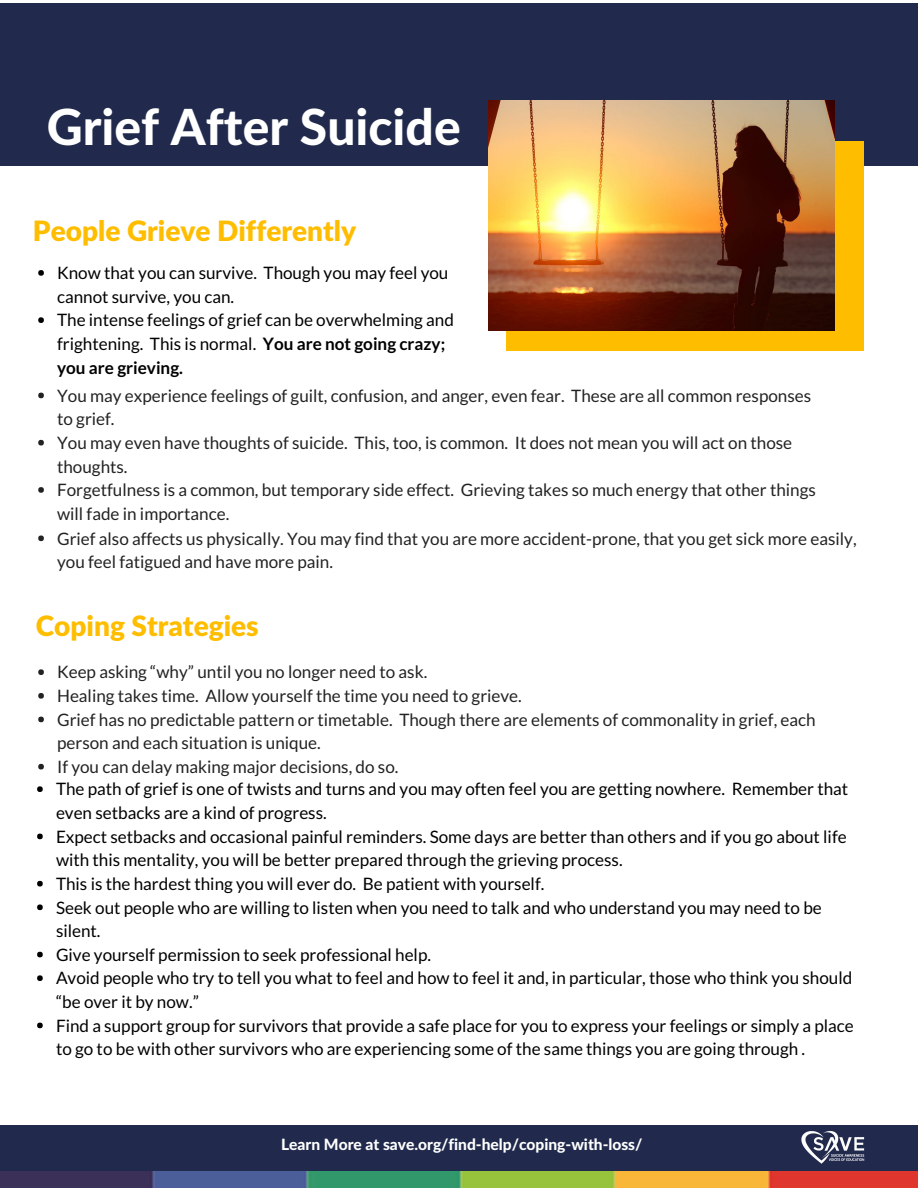
<style>
.page{position:relative;width:918px;height:1188px;background:#fff}
.page>*{position:absolute;margin:0;border:0;box-sizing:border-box;transform-origin:0 0}
.t1{font:800 49.8px "Lato";color:#fff}
.t2{font:900 28.05px "Lato";color:#ffbd00}
.t3{font:17.1px/23.7px "Lato";color:#000}
.t4{font:17.1px/23.7px "Lato";color:#222}
.t5{font:800 15.6px "Lato";color:#fff}
.s1{font-weight:700}
</style>
<div class="page">
<div style="left:0;top:1125px;width:918px;height:63px;background:#212a4d"></div>
<img style="left:0;top:1171px;width:918px;height:17px">
<div style="left:0;top:3px;width:918px;height:162px;background:#212a4d"></div>
<svg style="left:38px;top:270px;width:6px;height:6px"></svg>
<svg style="left:38px;top:317px;width:6px;height:6px"></svg>
<svg style="left:37px;top:786px;width:6px;height:6px"></svg>
<svg style="left:37px;top:834px;width:6px;height:5px"></svg>
<svg style="left:37px;top:881px;width:6px;height:5px"></svg>
<svg style="left:37px;top:904px;width:6px;height:6px"></svg>
<svg style="left:37px;top:952px;width:6px;height:5px"></svg>
<svg style="left:37px;top:975px;width:6px;height:6px"></svg>
<svg style="left:37px;top:1023px;width:6px;height:5px"></svg>
<svg style="left:38px;top:393px;width:6px;height:5px"></svg>
<svg style="left:38px;top:440px;width:6px;height:6px"></svg>
<svg style="left:38px;top:487px;width:6px;height:6px"></svg>
<div style="left:506px;top:142px;width:358px;height:209px;background:#ffbd00"></div>
<img style="left:488px;top:100px;width:347px;height:231px">
<svg style="left:38px;top:536px;width:6px;height:5px"></svg>
<svg style="left:38px;top:669px;width:6px;height:6px"></svg>
<svg style="left:38px;top:693px;width:6px;height:6px"></svg>
<svg style="left:38px;top:717px;width:6px;height:5px"></svg>
<svg style="left:38px;top:764px;width:6px;height:6px"></svg>
<img style="left:801px;top:1131px;width:64px;height:33px">
<h1 class="t1" style="left:47px;top:96px;width:416px">Grief After Suicide</h1>
<h2 class="t2" style="left:33px;top:213px;width:325px">People Grieve Differently</h2>
<p class="t3" style="left:57px;top:261px;width:398px">Know that you can survive. Though you may feel you cannot survive, you can.<br>The intense feelings of grief can be overwhelming and frightening. This is normal. <span class="s1">You are not going crazy; you are grieving.</span></p>
<p class="t4" style="left:57px;top:383px;width:760px">You may experience feelings of guilt, confusion, and anger, even fear. These are all common responses to grief.<br>You may even have thoughts of suicide. This, too, is common. It does not mean you will act on those thoughts.<br>Forgetfulness is a common, but temporary side effect. Grieving takes so much energy that other things will fade in importance.</p>
<p class="t4" style="left:57px;top:526px;width:801px">Grief also affects us physically. You may find that you are more accident-prone, that you get sick more easily, you feel fatigued and have more pain.</p>
<h2 class="t2" style="left:36px;top:608px;width:224px">Coping Strategies</h2>
<p class="t4" style="left:57px;top:660px;width:760px">Keep asking “why” until you no longer need to ask.<br>Healing takes time. Allow yourself the time you need to grieve.<br>Grief has no predictable pattern or timetable. Though there are elements of commonality in grief, each person and each situation is unique.<br>If you can delay making major decisions, do so.</p>
<p class="t3" style="left:56px;top:777px;width:799px">The path of grief is one of twists and turns and you may often feel you are getting nowhere. Remember that even setbacks are a kind of progress.<br>Expect setbacks and occasional painful reminders. Some days are better than others and if you go about life with this mentality, you will be better prepared through the grieving process.<br>This is the hardest thing you will ever do. Be patient with yourself.<br>Seek out people who are willing to listen when you need to talk and who understand you may need to be silent.<br>Give yourself permission to seek professional help.<br>Avoid people who try to tell you what to feel and how to feel it and, in particular, those who think you should “be over it by now.”<br>Find a support group for survivors that provide a safe place for you to express your feelings or simply a place to go to be with other survivors who are experiencing some of the same things you are going through .</p>
<p class="t5" style="left:281px;top:1134px;width:363px">Learn More at save.org/find-help/coping-with-loss/</p>
</div>
